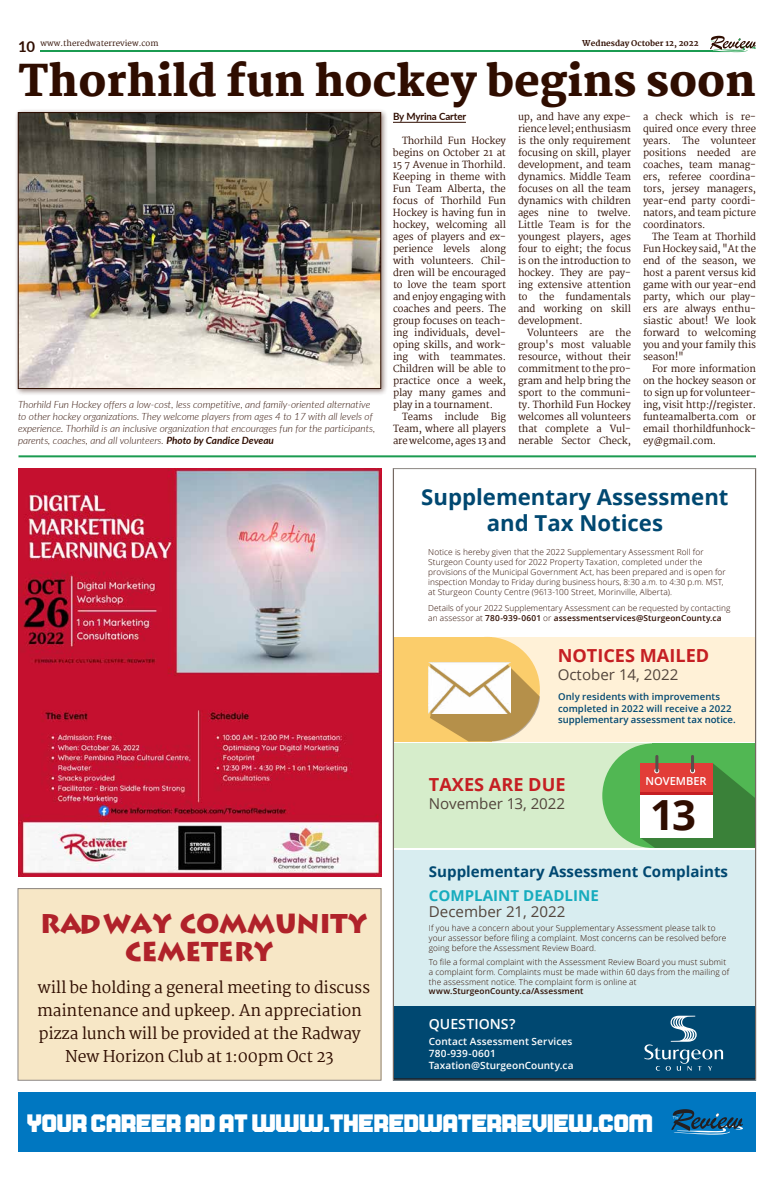
<style>
.page{position:relative;width:774px;height:1188px;background:#fff}
.page>*{position:absolute;margin:0;border:0;box-sizing:border-box;transform-origin:0 0}
.t1{font:800 43px "Martel";color:#2f0d00}
.t2{font:700 41.6px "Open Sans";color:#2f0d00}
.t3{font:900 27px/28px "Liddie";letter-spacing:-.01em;color:#b0222a;text-align:center}
.t4{font:25.7px "Cold Warm";color:#fff}
.t5{font:700 22px/26.4px "Open Sans";color:#004871;text-align:center}
.t6{font:700 18px "Open Sans";color:#c51f23}
.t7{font:16px/23px "Martel";letter-spacing:-.01em;color:#2f0d00;text-align:center}
.t8{font:15px "Open Sans";color:#53453c}
.t9{font:700 15px "Open Sans";color:#004871}
.t10{font:700 15px "Open Sans";color:#17acbe}
.t11{font:600 14px "Open Sans";color:#fff}
.t12{font:600 11px "Open Sans";color:#fff}
.t13{font:italic 300 10px/12px "Lato";color:#2f0d00}
.t14{font:600 10px/12px "Open Sans";letter-spacing:.01em;color:#fff}
.t15{font:700 10px "Lato";letter-spacing:-.01em;color:#2f0d00}
.t16{font:9.7px/12px "Martel";letter-spacing:-.01em;color:#2f0d00;text-align:justify}
.t17{font:600 9.5px/11.4px "Open Sans";letter-spacing:.005em;color:#004871}
.t18{font:300 8.3px/10px "Open Sans";letter-spacing:.015em;color:#2f0d00}
.t19{font:600 8.3px "Open Sans";letter-spacing:.015em;color:#2f0d00}
.t20{font:8px "Martel";color:#2f0d00}
.t21{font:800 8px "Martel";color:#2f0d00}
.s1{font-family:"Lato";font-weight:700;font-size:14.9px}
.s2{font-weight:700}
.s3{font-weight:600}
</style>
<div class="page">
<hr style="left:41px;top:51px;width:672px;height:1px;background:#1b9b51">
<svg style="left:710px;top:36px;width:46px;height:16px"></svg>
<div style="left:18px;top:1092px;width:738px;height:60px;background:#0077c1"></div>
<svg style="left:671px;top:1109px;width:72px;height:26px"></svg>
<div style="left:18px;top:889px;width:363px;height:191px;background:#f7e7c6"></div>
<div style="left:18px;top:888px;width:363px;height:193px;border:1px solid #8c8682"></div>
<img style="left:18px;top:468px;width:363px;height:409px">
<svg style="left:395px;top:636px;width:359px;height:443px;background:#b5c9bd"></svg>
<div style="left:14px;top:108px;width:374px;height:288px;background:#2f0d00;opacity:.5"></div>
<img style="left:20px;top:114px;width:359px;height:273px">
<div style="left:18px;top:112px;width:363px;height:277px;border:1px solid #2f0d00"></div>
<hr style="left:18px;top:455px;width:738px;height:2px;background:#1b9b51">
<hr style="left:393px;top:122px;width:73px;height:1px;background:#2f0d00">
<p class="t20" style="left:18px;top:39px;width:142px"><span class="s1">10</span> www.theredwaterreview.com</p>
<p class="t21" style="left:582px;top:39px;width:118px">Wednesday October 12, 2022</p>
<h1 class="t1" style="left:18px;top:56px;width:740px">Thorhild fun hockey begins soon</h1>
<p class="t15" style="left:393px;top:109px;width:75px">By Myrina Carter</p>
<p class="t16" style="left:393px;top:135px;width:115px;text-indent:9px">Thorhild Fun Hockey begins on October 21 at 15 7 Avenue in Thorhild.<br>Keeping in theme with Fun Team Alberta, the focus of Thorhild Fun Hockey is having fun in hockey, welcoming all ages of players and ex&shy;perience levels along with volunteers. Chil&shy;dren will be encouraged to love the team sport and enjoy engaging with coaches and peers. The group focuses on teach&shy;ing individuals, devel&shy;oping skills, and work&shy;ing with teammates.<br>Children will be able to practice once a week, play many games and play in a tournament.</p>
<p class="t16" style="left:393px;top:411px;width:115px;text-indent:9px">Teams include Big Team, where all players are welcome, ages 13 and</p>
<p class="t16" style="left:643px;top:111px;width:115px">a check which is re&shy;quired once every three years. The volunteer positions needed are coaches, team manag&shy;ers, referee coordina&shy;tors, jersey managers, year-end party coordi&shy;nators, and team picture coordinators.</p>
<p class="t16" style="left:643px;top:231px;width:115px;text-indent:9px">The Team at Thorhild Fun Hockey said, "At the end of the season, we host a parent versus kid game with our year-end party, which our play&shy;ers are always enthu&shy;siastic about! We look forward to welcoming you and your family this season!"</p>
<p class="t16" style="left:643px;top:363px;width:115px;text-indent:9px">For more information on the hockey season or to sign up for volunteer&shy;ing, visit http://register. funteamalberta.com or email thorhildfunhock&shy;ey@gmail.com.</p>
<p class="t16" style="left:518px;top:111px;width:115px">up, and have any expe&shy;rience level; enthusiasm is the only requirement focusing on skill, player development, and team dynamics. Middle Team focuses on all the team dynamics with children ages nine to twelve.<br>Little Team is for the youngest players, ages four to eight; the focus is on the introduction to hockey. They are pay&shy;ing extensive attention to the fundamentals and working on skill development.</p>
<p class="t16" style="left:518px;top:327px;width:115px;text-indent:9px">Volunteers are the group's most valuable resource, without their commitment to the pro&shy;gram and help bring the sport to the communi&shy;ty. Thorhild Fun Hockey welcomes all volunteers that complete a Vul&shy;nerable Sector Check,</p>
<p class="t13" style="left:18px;top:398px;width:359px">Thorhild Fun Hockey offers a low-cost, less competitive, and family-oriented alternative to other hockey organizations. They welcome players from ages 4 to 17 with all levels of experience. Thorhild is an inclusive organization that encourages fun for the participants, parents, coaches, and all volunteers. <span class="s2">Photo by Candice Deveau</span></p>
<h3 class="t5" style="left:421px;top:483px;width:309px">Supplementary Assessment and Tax Notices</h3>
<p class="t18" style="left:428px;top:546px;width:299px">Notice is hereby given that the 2022 Supplementary Assessment Roll for Sturgeon County used for 2022 Property Taxation, completed under the provisions of the Municipal Government Act, has been prepared and is open for inspection Monday to Friday during business hours, 8:30 a.m. to 4:30 p.m. MST, at Sturgeon County Centre (9613-100 Street, Morinville, Alberta).</p>
<p class="t18" style="left:428px;top:602px;width:304px">Details of your 2022 Supplementary Assessment can be requested by contacting an assessor at <span class="s3">780-939-0601</span> or <span class="s3">assessmentservices@SturgeonCounty.ca</span></p>
<h3 class="t6" style="left:558px;top:643px;width:153px">NOTICES MAILED</h3>
<h3 class="t8" style="left:558px;top:664px;width:122px">October 14, 2022</h3>
<p class="t17" style="left:558px;top:691px;width:179px">Only residents with improvements completed in 2022 will receive a 2022 supplementary assessment tax notice.</p>
<h3 class="t3" style="left:40px;top:909px;width:329px">RADWAY COMMUNITY<br>CEMETERY</h3>
<h3 class="t7" style="left:37px;top:976px;width:334px">will be holding a general meeting to discuss maintenance and upkeep. An appreciation pizza lunch will be provided at the Radway New Horizon Club at 1:00pm Oct 23</h3>
<p class="t12" style="left:645px;top:774px;width:63px">NOVEMBER</p>
<h3 class="t6" style="left:429px;top:771px;width:138px">TAXES ARE DUE</h3>
<h3 class="t8" style="left:429px;top:793px;width:138px">November 13, 2022</h3>
<h2 class="t2" style="left:650px;top:786px;width:48px">13</h2>
<h3 class="t9" style="left:429px;top:861px;width:301px">Supplementary Assessment Complaints</h3>
<h3 class="t10" style="left:429px;top:885px;width:172px">COMPLAINT DEADLINE</h3>
<h3 class="t8" style="left:429px;top:901px;width:138px">December 21, 2022</h3>
<p class="t18" style="left:429px;top:923px;width:299px">If you have a concern about your Supplementary Assessment please talk to your assessor before filing a complaint. Most concerns can be resolved before going before the Assessment Review Board.</p>
<p class="t18" style="left:429px;top:957px;width:302px">To file a formal complaint with the Assessment Review Board you must submit a complaint form. Complaints must be made within 60 days from the mailing of the assessment notice. The complaint form is online at</p>
<p class="t19" style="left:429px;top:986px;width:156px">www.SturgeonCounty.ca/Assessment</p>
<h3 class="t11" style="left:429px;top:1014px;width:88px">QUESTIONS?</h3>
<p class="t14" style="left:429px;top:1035px;width:146px">Contact Assessment Services<br>780-939-0601<br>Taxation@SturgeonCounty.ca</p>
<h3 class="t4" style="left:28px;top:1111px;width:627px">YOUR CAREER AD AT WWW.THEREDWATERREVIEW.COM</h3>
</div>
